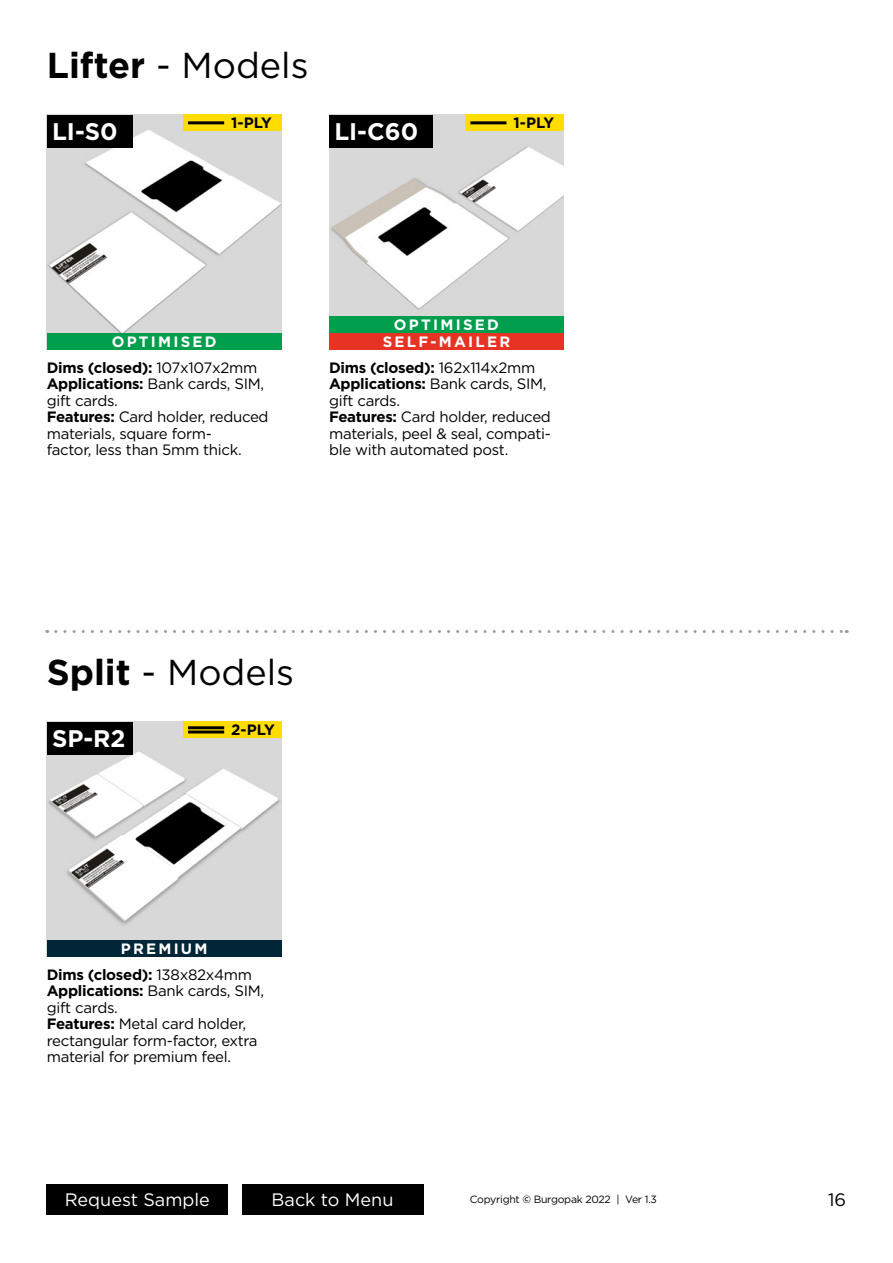
<style>
.page{position:relative;width:893px;height:1263px;background:#fff}
.page>*{position:absolute;margin:0;border:0;box-sizing:border-box;transform-origin:0 0}
.t1{font:36px "Gotham";color:#000}
.t2{font:700 24px "Gotham";color:#fff}
.t3{font:18px "Gotham";color:#fff}
.t4{font:18px "Gotham";color:#020203}
.t5{font:15px/16.5px "Gotham";letter-spacing:-.02em;color:#000}
.t6{font:700 15px "Gotham";letter-spacing:.15em;color:#fff}
.t7{font:700 15px "Gotham";letter-spacing:-.065em;color:#000}
.t8{font:10.5px "Gotham";letter-spacing:-.025em;color:#000}
.s1{font-weight:700}
.s2{font-weight:500}
</style>
<div class="page">
<div style="left:242px;top:1184px;width:181px;height:31px;background:#000"></div>
<div style="left:47px;top:1184px;width:181px;height:31px;background:#000"></div>
<img style="left:47px;top:115px;width:235px;height:218px">
<img style="left:329px;top:115px;width:235px;height:202px">
<img style="left:47px;top:722px;width:235px;height:218px">
<div style="left:47px;top:115px;width:85px;height:32px;background:#000"></div>
<div style="left:47px;top:722px;width:85px;height:32px;background:#000"></div>
<div style="left:329px;top:115px;width:103px;height:32px;background:#000"></div>
<div style="left:47px;top:940px;width:235px;height:16px;background:#002638"></div>
<svg style="left:56px;top:630px;width:791px;height:3px"></svg>
<div style="left:183px;top:115px;width:99px;height:16px;background:#fd0"></div>
<hr style="left:188px;top:121px;width:36px;height:3px;background:#000">
<div style="left:466px;top:115px;width:98px;height:16px;background:#fd0"></div>
<hr style="left:470px;top:121px;width:36px;height:3px;background:#000">
<div style="left:183px;top:722px;width:99px;height:16px;background:#fd0"></div>
<hr style="left:188px;top:730px;width:36px;height:3px;background:#000">
<hr style="left:188px;top:726px;width:36px;height:3px;background:#000">
<div style="left:329px;top:317px;width:235px;height:16px;background:#009e4d"></div>
<div style="left:47px;top:333px;width:235px;height:16px;background:#009e4d"></div>
<div style="left:329px;top:333px;width:235px;height:16px;background:#e63323"></div>
<h1 class="t1" style="left:47px;top:45px;width:263px"><span class="s1">Lifter</span> - Models</h1>
<h2 class="t2" style="left:52px;top:118px;width:67px">LI-S0</h2>
<p class="t7" style="left:231px;top:114px;width:42px">1-PLY</p>
<p class="t7" style="left:514px;top:114px;width:42px">1-PLY</p>
<h2 class="t2" style="left:334px;top:118px;width:85px">LI-C60</h2>
<p class="t6" style="left:394px;top:316px;width:106px">OPTIMISED</p>
<p class="t6" style="left:112px;top:333px;width:106px">OPTIMISED</p>
<p class="t6" style="left:383px;top:333px;width:129px">SELF-MAILER</p>
<p class="t5" style="left:47px;top:359px;width:223px"><span class="s1">Dims (closed):</span> 107x107x2mm<br><span class="s1">Applications:</span> Bank cards, SIM, gift cards.<br><span class="s1">Features:</span> Card holder, reduced materials, square form-<br>factor, less than 5mm thick.</p>
<p class="t5" style="left:329px;top:359px;width:223px"><span class="s1">Dims (closed):</span> 162x114x2mm<br><span class="s1">Applications:</span> Bank cards, SIM, gift cards.<br><span class="s1">Features:</span> Card holder, reduced materials, peel &amp; seal, compati&shy;ble with automated post.</p>
<h1 class="t1" style="left:47px;top:652px;width:249px"><span class="s1">Split</span> - Models</h1>
<h2 class="t2" style="left:52px;top:725px;width:75px">SP-R2</h2>
<p class="t7" style="left:231px;top:721px;width:45px">2-PLY</p>
<p class="t6" style="left:121px;top:940px;width:88px">PREMIUM</p>
<p class="t5" style="left:47px;top:966px;width:219px"><span class="s1">Dims (closed):</span> 138x82x4mm<br><span class="s1">Applications:</span> Bank cards, SIM, gift cards.<br><span class="s1">Features:</span> Metal card holder, rectangular form-factor, extra material for premium feel.</p>
<p class="t3" style="left:65px;top:1190px;width:147px">Request Sample</p>
<p class="t4" style="left:828px;top:1190px;width:20px">16</p>
<p class="t3" style="left:272px;top:1190px;width:123px">Back to Menu</p>
<p class="t8" style="left:470px;top:1194px;width:189px">Copyright <span class="s2">©</span> Burgopak 2022 | Ver 1.3</p>
</div>
